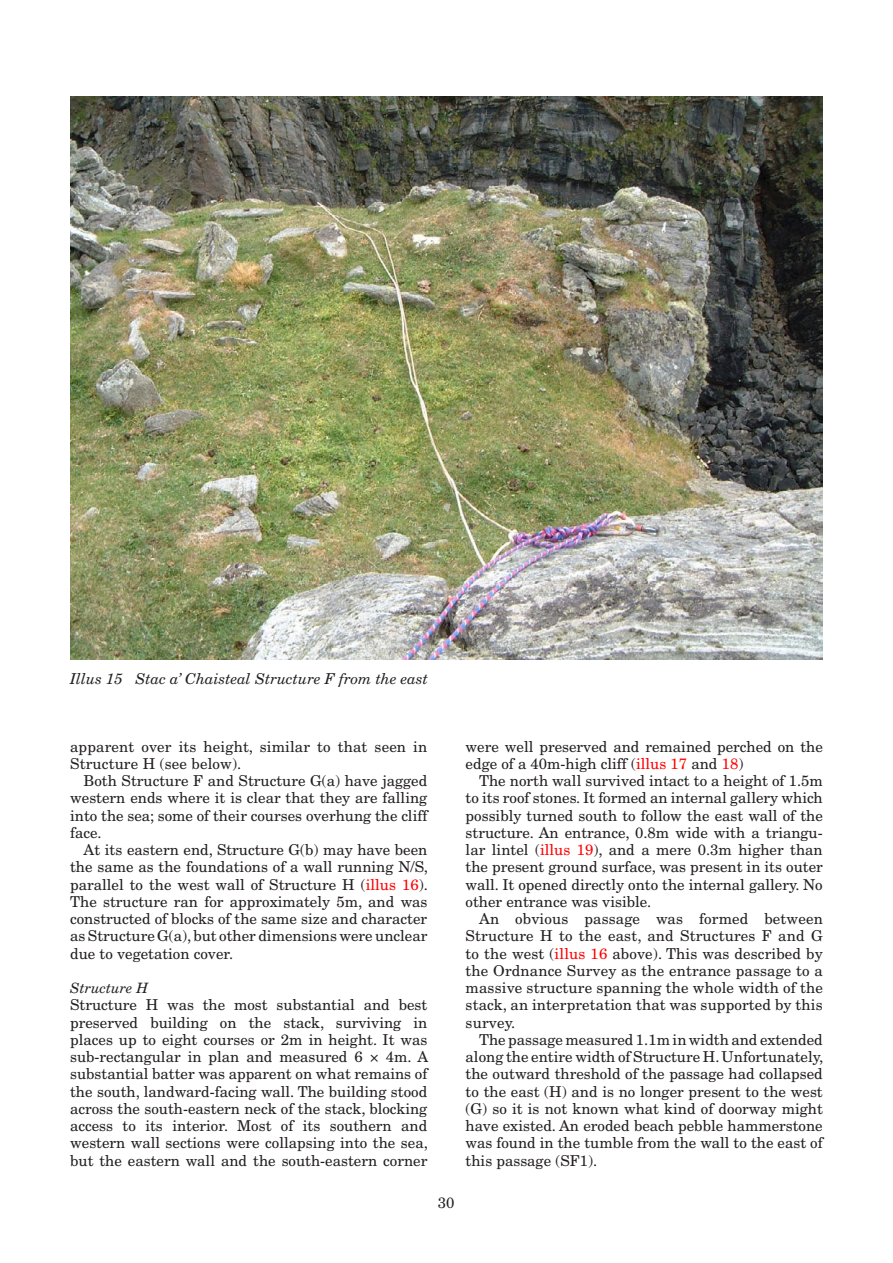
<style>
.page{position:relative;width:893px;height:1263px;background:#fff}
.page>*{position:absolute;margin:0;border:0;box-sizing:border-box;transform-origin:0 0}
.t1{font:15px/17.2px "New Century Schlbk";color:#231f20;text-align:justify}
.t2{font:italic 15px "New Century Schlbk";color:#231f20}
.t3{font:italic 14.25px "New Century Schlbk";color:#231f20}
.s1{color:#f00}
</style>
<div class="page">
<img style="left:70px;top:96px;width:753px;height:564px">
<p class="t2" style="left:70px;top:670px;width:360px">Illus 15 Stac a’ Chaisteal Structure F from the east</p>
<p class="t1" style="left:70px;top:737px;width:359px">apparent over its height, similar to that seen in<br>Structure H (see below).</p>
<p class="t1" style="left:70px;top:772px;width:359px;text-indent:14px">Both Structure F and Structure G(a) have jagged western ends where it is clear that they are falling into the sea; some of their courses overhung the cliff face.</p>
<p class="t1" style="left:70px;top:841px;width:359px;text-indent:14px">At its eastern end, Structure G(b) may have been the same as the foundations of a wall running N/S, parallel to the west wall of Structure H (<span class="s1">illus 16</span>).<br>The structure ran for approximately 5m, and was constructed of blocks of the same size and character as Structure G(a), but other dimensions were unclear due to vegetation cover.</p>
<p class="t3" style="left:70px;top:979px;width:80px">Structure H</p>
<p class="t1" style="left:70px;top:996px;width:360px">Structure H was the most substantial and best preserved building on the stack, surviving in places up to eight courses or 2m in height. It was sub--rectangular in plan and measured 6 × 4m. A substantial batter was apparent on what remains of the south, landward-facing wall. The building stood across the south-eastern neck of the stack, blocking access to its interior. Most of its southern and western wall sections were collapsing into the sea, but the eastern wall and the south-eastern corner</p>
<p class="t1" style="left:438px;top:1194px;width:18px">30</p>
<p class="t1" style="left:466px;top:737px;width:359px">were well preserved and remained perched on the edge of a 40m-high cliff (<span class="s1">illus 17</span> and <span class="s1">18</span>)</p>
<p class="t1" style="left:466px;top:772px;width:359px;text-indent:14px">The north wall survived intact to a height of 1.5m to its roof stones. It formed an internal gallery which possibly turned south to follow the east wall of the structure. An entrance, 0.8m wide with a triangu&shy;lar lintel (<span class="s1">illus 19</span>), and a mere 0.3m higher than the present ground surface, was present in its outer wall. It opened directly onto the internal gallery. No other entrance was visible.</p>
<p class="t1" style="left:466px;top:910px;width:359px;text-indent:14px">An obvious passage was formed between Structure H to the east, and Structures F and G to the west (<span class="s1">illus 16</span> above). This was described by the Ordnance Survey as the entrance passage to a massive structure spanning the whole width of the stack, an interpretation that was supported by this survey.</p>
<p class="t1" style="left:466px;top:1031px;width:359px;text-indent:14px">The passage measured 1.1m in width and extended along the entire width of Structure H. Unfortunately, the outward threshold of the passage had collapsed to the east (H) and is no longer present to the west (G) so it is not known what kind of doorway might have existed. An eroded beach pebble hammerstone was found in the tumble from the wall to the east of this passage (SF1).</p>
</div>
